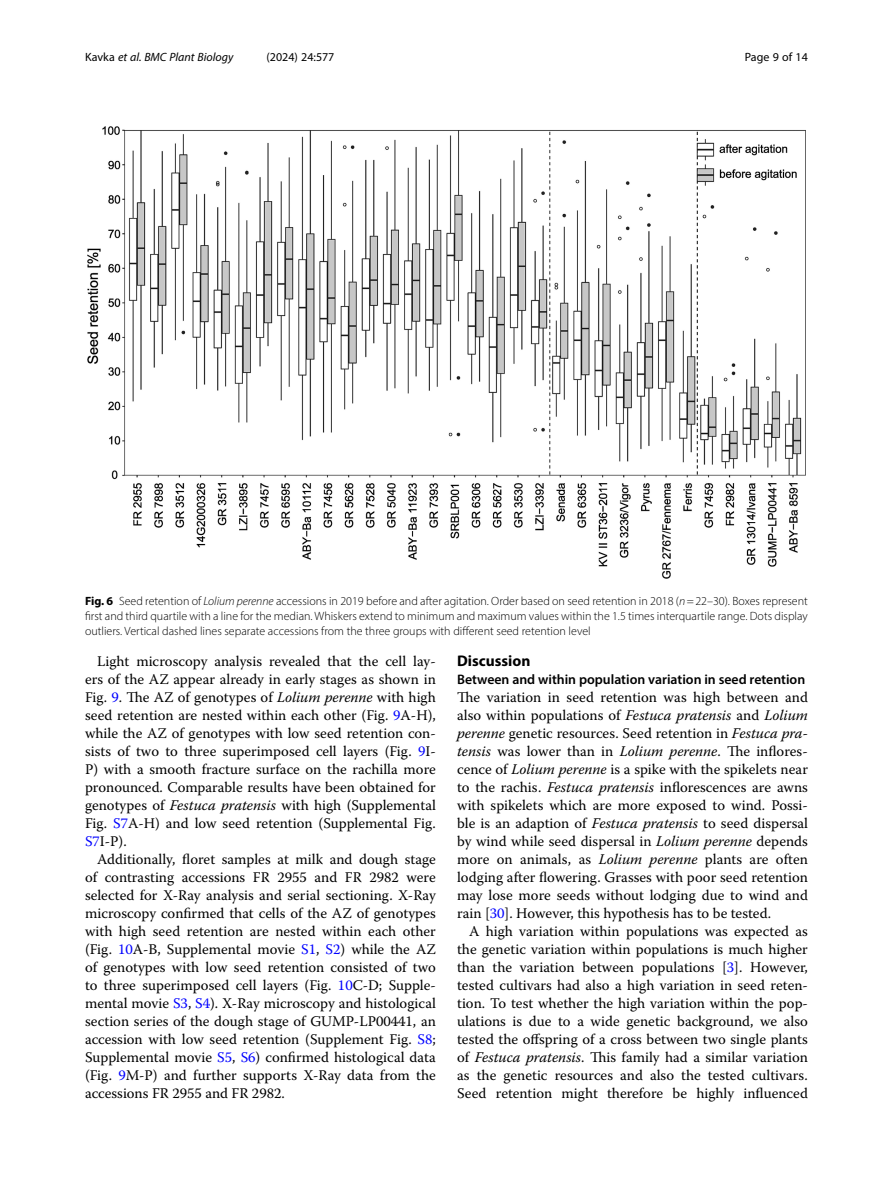
<style>
.page{position:relative;width:893px;height:1191px;background:#fff}
.page>*{position:absolute;margin:0;border:0;box-sizing:border-box;transform-origin:0 0}
.Head_1{font:700 15.45px "Myriad Pro";color:#000}
.Body_Text_Indent{font:14.7px/18px "Warnock Pro";color:#000;text-align:justify}
.Body_Text{font:14.7px/18px "Warnock Pro";color:#000;text-align:justify}
.Head_2_After_1{font:600 13.8px "Myriad Pro";color:#000}
.Figure_Caption{font:300 12px/15px "Myriad Pro";color:#000;text-align:justify}
.t1{font:italic 12px "Myriad Pro";color:#000}
.t2{font:12px "Myriad Pro";color:#000}
.s1{font-style:normal}
.s2{font-weight:700}
.s3{font-style:italic}
.s4{color:#00f}
</style>
<div class="page">
<img style="left:87px;top:126px;width:719px;height:452px">
<p class="t1" style="left:85px;top:50px;width:150px"><span class="s1">Kavka</span> et al. BMC Plant Biology</p>
<p class="t2" style="left:266px;top:50px;width:70px">(2024) 24:577</p>
<p class="t2" style="left:745px;top:50px;width:65px">Page 9 of 14</p>
<p class="Figure_Caption" style="left:85px;top:594px;width:724px"><span class="s2">Fig. 6</span> Seed retention of <span class="s3">Lolium perenne</span> accessions in 2019 before and after agitation. Order based on seed retention in 2018 (<span class="s3">n</span>=22–30). Boxes represent first and third quartile with a line for the median. Whiskers extend to minimum and maximum values within the 1.5 times interquartile range. Dots display outliers. Vertical dashed lines separate accessions from the three groups with different seed retention level</p>
<p class="Body_Text_Indent" style="left:85px;top:652px;width:352px;text-indent:12px">Light microscopy analysis revealed that the cell lay&shy;ers of the AZ appear already in early stages as shown in Fig. <span class="s4">9</span>. The AZ of genotypes of <span class="s3">Lolium perenne</span> with high seed retention are nested within each other (Fig. <span class="s4">9</span>A-H), while the AZ of genotypes with low seed retention con&shy;sists of two to three superimposed cell layers (Fig. <span class="s4">9</span>I-P) with a smooth fracture surface on the rachilla more pronounced. Comparable results have been obtained for genotypes of <span class="s3">Festuca pratensis</span> with high (Supplemental Fig. <span class="s4">S7</span>A-H) and low seed retention (Supplemental Fig.<br><span class="s4">S7</span>I-P).</p>
<p class="Body_Text_Indent" style="left:85px;top:850px;width:352px;text-indent:12px">Additionally, floret samples at milk and dough stage of contrasting accessions FR 2955 and FR 2982 were selected for X-Ray analysis and serial sectioning. X-Ray microscopy confirmed that cells of the AZ of genotypes with high seed retention are nested within each other (Fig. <span class="s4">10</span>A-B, Supplemental movie <span class="s4">S1</span>, <span class="s4">S2</span>) while the AZ of genotypes with low seed retention consisted of two to three superimposed cell layers (Fig. <span class="s4">10</span>C-D; Supple&shy;mental movie <span class="s4">S3</span>, <span class="s4">S4</span>). X-Ray microscopy and histological section series of the dough stage of GUMP-LP00441, an accession with low seed retention (Supplement Fig. <span class="s4">S8</span>; Supplemental movie <span class="s4">S5</span>, <span class="s4">S6</span>) confirmed histological data (Fig. <span class="s4">9</span>M-P) and further supports X-Ray data from the accessions FR 2955 and FR 2982.</p>
<p class="Head_1" style="left:457px;top:651px;width:75px">Discussion</p>
<p class="Head_2_After_1" style="left:457px;top:671px;width:350px">Between and within population variation in seed retention</p>
<p class="Body_Text" style="left:457px;top:688px;width:352px">The variation in seed retention was high between and also within populations of <span class="s3">Festuca pratensis</span> and <span class="s3">Lolium perenne</span> genetic resources. Seed retention in <span class="s3">Festuca pra&shy;tensis</span> was lower than in <span class="s3">Lolium perenne</span>. The inflores&shy;cence of <span class="s3">Lolium perenne</span> is a spike with the spikelets near to the rachis. <span class="s3">Festuca pratensis</span> inflorescences are awns with spikelets which are more exposed to wind. Possi&shy;ble is an adaption of <span class="s3">Festuca pratensis</span> to seed dispersal by wind while seed dispersal in <span class="s3">Lolium perenne</span> depends more on animals, as <span class="s3">Lolium perenne</span> plants are often lodging after flowering. Grasses with poor seed retention may lose more seeds without lodging due to wind and rain [<span class="s4">30</span>]. However, this hypothesis has to be tested.</p>
<p class="Body_Text_Indent" style="left:457px;top:922px;width:352px;text-indent:12px">A high variation within populations was expected as the genetic variation within populations is much higher than the variation between populations [<span class="s4">3</span>]. However, tested cultivars had also a high variation in seed reten&shy;tion. To test whether the high variation within the pop&shy;ulations is due to a wide genetic background, we also tested the offspring of a cross between two single plants of <span class="s3">Festuca pratensis</span>. This family had a similar variation as the genetic resources and also the tested cultivars.<br>Seed retention might therefore be highly influenced</p>
</div>
